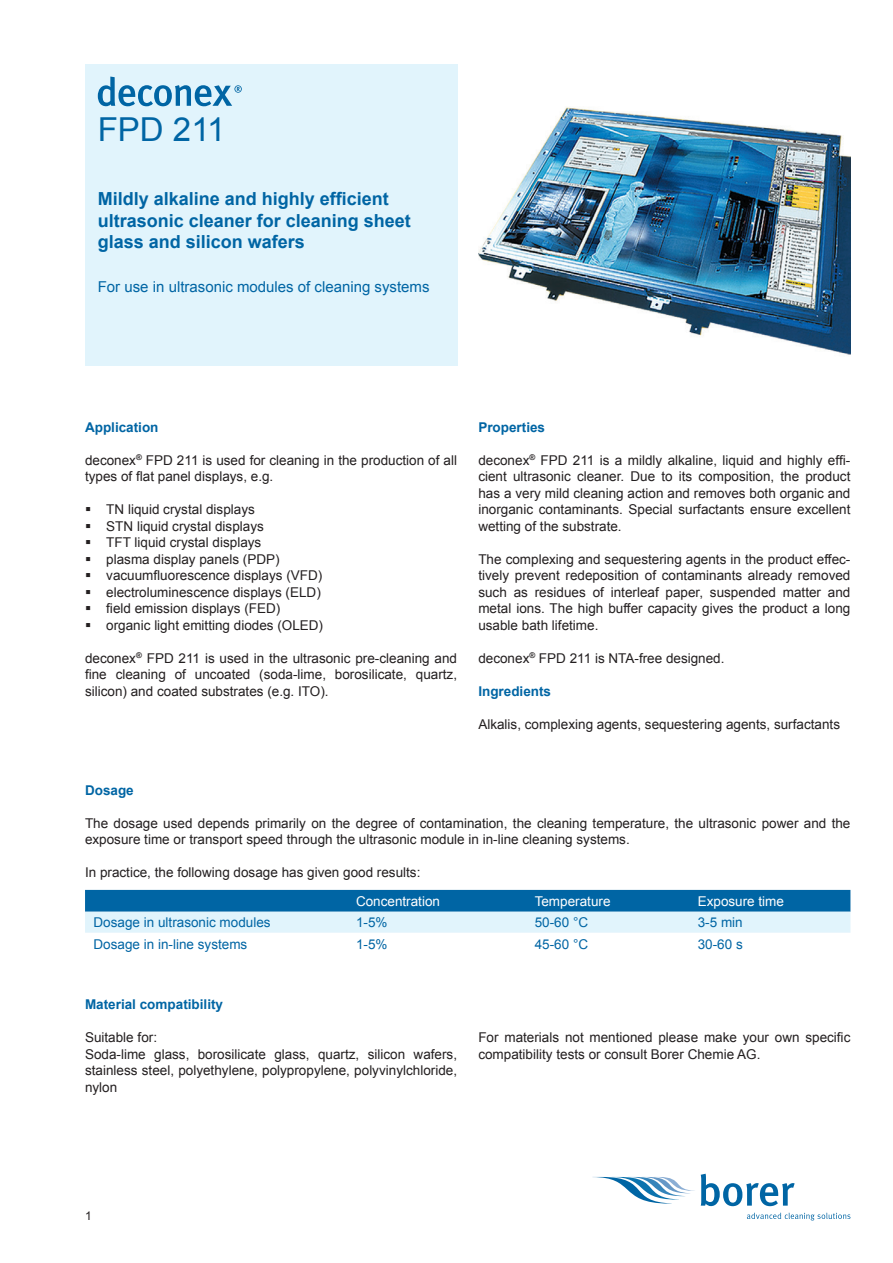
<style>
.page{position:relative;width:893px;height:1263px;background:#fff}
.page>*{position:absolute;margin:0;border:0;box-sizing:border-box;transform-origin:0 0}
.ProdBez_1_Seite{font:33px "Arial";color:#0065a4}
.Produkt-Titel{font:700 18px/21.6px "Arial";color:#0065a4}
.Produkt-Untertitel{font:15px "Arial";color:#0065a4}
.Text{font:13.5px/16.5px "Arial";color:#231f20;text-align:justify}
.Tabelleninhalt{font:13.5px "Arial";color:#0065a4}
.Texttitel{font:700 13.5px "Arial";color:#0065a4}
.Tabelleninhalt-2{font:13.5px "Arial";color:#fff}
.t1{font:12px "Arial";color:#231f20}
</style>
<div class="page">
<div style="left:85px;top:64px;width:372px;height:302px;background:#e1f4fc"></div>
<svg style="left:98px;top:77px;width:144px;height:29px"></svg>
<svg style="left:593px;top:1177px;width:102px;height:26px"></svg>
<svg style="left:701px;top:1174px;width:94px;height:32px"></svg>
<svg style="left:747px;top:1213px;width:103px;height:7px"></svg>
<img style="left:478px;top:107px;width:372px;height:248px">
<svg style="left:85px;top:890px;width:765px;height:43px;background:#70accf"></svg>
<p class="ProdBez_1_Seite" style="left:98px;top:107px;width:129px">FPD 211</p>
<p class="Produkt-Titel" style="left:98px;top:188px;width:315px">Mildly alkaline and highly efficient ultrasonic cleaner for cleaning sheet glass and silicon wafers</p>
<p class="Produkt-Untertitel" style="left:98px;top:276px;width:333px">For use in ultrasonic modules of cleaning systems</p>
<p class="Texttitel" style="left:85px;top:417px;width:75px">Application</p>
<p class="Text" style="left:85px;top:451px;width:374px">deconex<sup>®</sup> FPD 211 is used for cleaning in the production of all types of flat panel displays, e.g.</p>
<p class="Text" style="left:106px;top:501px;width:150px">TN liquid crystal displays</p>
<p class="Text" style="left:106px;top:517px;width:159px">STN liquid crystal displays</p>
<p class="Text" style="left:106px;top:534px;width:157px">TFT liquid crystal displays</p>
<p class="Text" style="left:106px;top:550px;width:175px">plasma display panels (PDP)</p>
<p class="Text" style="left:106px;top:567px;width:218px">vacuumfluorescence displays (VFD)</p>
<p class="Text" style="left:106px;top:583px;width:216px">electroluminescence displays (ELD)</p>
<p class="Text" style="left:106px;top:600px;width:176px">field emission displays (FED)</p>
<p class="Text" style="left:106px;top:616px;width:218px">organic light emitting diodes (OLED)</p>
<p class="Text" style="left:85px;top:649px;width:374px">deconex<sup>®</sup> FPD 211 is used in the ultrasonic pre-cleaning and fine cleaning of uncoated (soda-lime, borosilicate, quartz, silicon) and coated substrates (e.g. ITO).</p>
<p class="Texttitel" style="left:478px;top:417px;width:68px">Properties</p>
<p class="Text" style="left:478px;top:451px;width:374px">deconex<sup>®</sup> FPD 211 is a mildly alkaline, liquid and highly effi&shy;cient ultrasonic cleaner. Due to its composition, the product has a very mild cleaning action and removes both organic and inorganic contaminants. Special surfactants ensure excellent wetting of the substrate.</p>
<p class="Text" style="left:478px;top:550px;width:374px">The complexing and sequestering agents in the product effec&shy;tively prevent redeposition of contaminants already removed such as residues of interleaf paper, suspended matter and metal ions. The high buffer capacity gives the product a long usable bath lifetime.</p>
<p class="Text" style="left:478px;top:649px;width:248px">deconex<sup>®</sup> FPD 211 is NTA-free designed.</p>
<p class="Texttitel" style="left:478px;top:681px;width:74px">Ingredients</p>
<p class="Text" style="left:478px;top:715px;width:363px">Alkalis, complexing agents, sequestering agents, surfactants</p>
<p class="Texttitel" style="left:85px;top:780px;width:50px">Dosage</p>
<p class="Text" style="left:85px;top:814px;width:767px">The dosage used depends primarily on the degree of contamination, the cleaning temperature, the ultrasonic power and the exposure time or transport speed through the ultrasonic module in in-line cleaning systems.</p>
<p class="Text" style="left:85px;top:864px;width:337px">In practice, the following dosage has given good results:</p>
<p class="Tabelleninhalt-2" style="left:356px;top:892px;width:86px">Concentration</p>
<p class="Tabelleninhalt-2" style="left:535px;top:892px;width:77px">Temperature</p>
<p class="Tabelleninhalt-2" style="left:698px;top:892px;width:88px">Exposure time</p>
<p class="Tabelleninhalt" style="left:94px;top:913px;width:179px">Dosage in ultrasonic modules</p>
<p class="Tabelleninhalt" style="left:356px;top:913px;width:33px">1-5%</p>
<p class="Tabelleninhalt" style="left:535px;top:913px;width:55px">50-60 °C</p>
<p class="Tabelleninhalt" style="left:698px;top:913px;width:47px">3-5 min</p>
<p class="Tabelleninhalt" style="left:94px;top:934px;width:155px">Dosage in in-line systems</p>
<p class="Tabelleninhalt" style="left:356px;top:934px;width:33px">1-5%</p>
<p class="Tabelleninhalt" style="left:535px;top:934px;width:55px">45-60 °C</p>
<p class="Tabelleninhalt" style="left:698px;top:934px;width:47px">30-60 s</p>
<p class="Texttitel" style="left:85px;top:995px;width:140px">Material compatibility</p>
<p class="Text" style="left:85px;top:1029px;width:74px">Suitable for:</p>
<p class="Text" style="left:85px;top:1045px;width:374px">Soda-lime glass, borosilicate glass, quartz, silicon wafers, stainless steel, polyethylene, polypropylene, polyvinylchloride, nylon</p>
<p class="Text" style="left:478px;top:1029px;width:374px">For materials not mentioned please make your own specific compatibility tests or consult Borer Chemie AG.</p>
<p class="t1" style="left:85px;top:1208px;width:8px">1</p>
</div>
